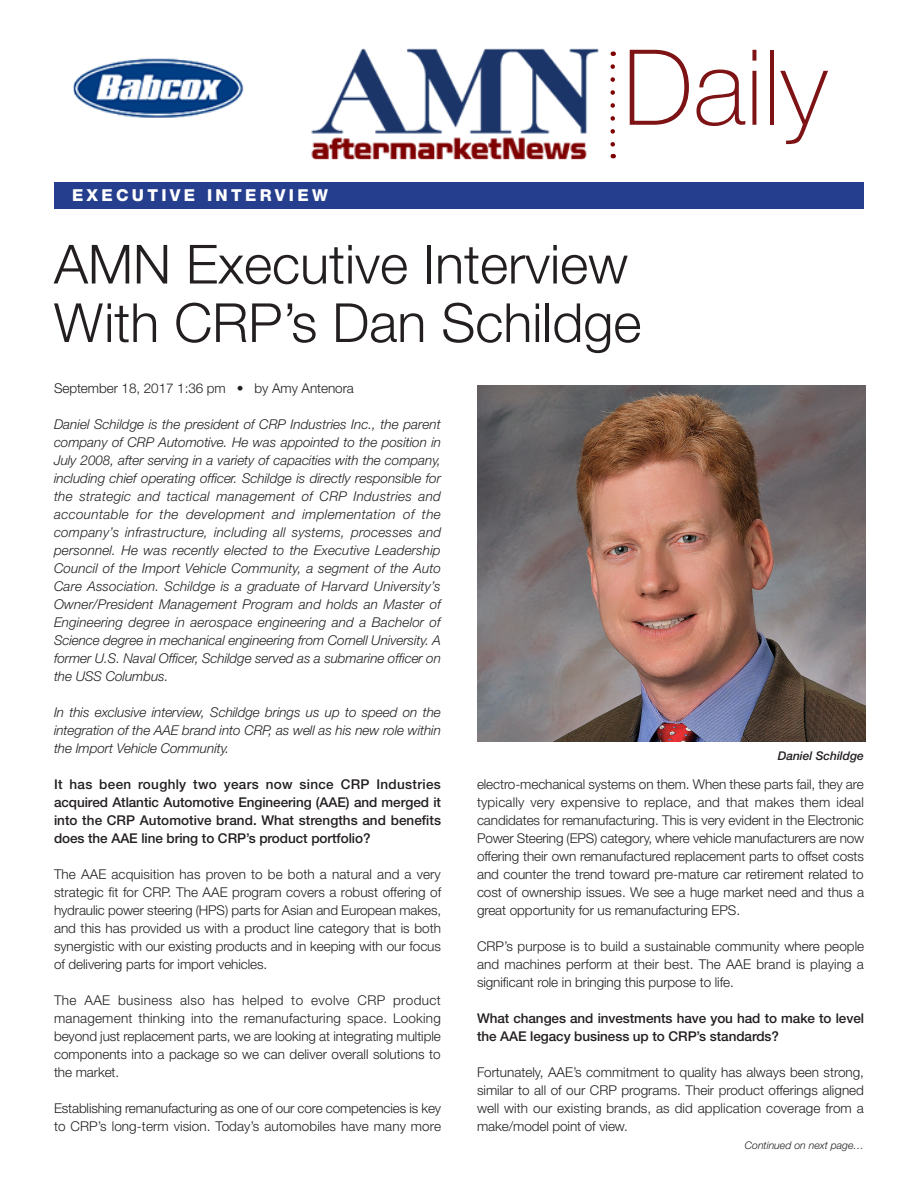
<style>
.page{position:relative;width:918px;height:1188px;background:#fff}
.page>*{position:absolute;margin:0;border:0;box-sizing:border-box;transform-origin:0 0}
.t1{font:100 105px "Helvetica Neue LT Std";color:#7e1315}
.t2{font:300 54px/58.5px "Helvetica Neue LT Std";color:#231f20}
.t3{font:800 16.5px "Helvetica Neue LT Std";letter-spacing:.2em;color:#fff}
.text{font:300 13.5px/18px "Helvetica Neue LT Std";letter-spacing:-.005em;color:#231f20;text-align:justify}
.italic_intro{font:italic 300 13.5px/18px "Helvetica Neue LT Std";letter-spacing:-.005em;color:#231f20;text-align:justify}
.questions{font:500 13.5px/18px "Helvetica Neue LT Std";letter-spacing:-.005em;color:#231f20;text-align:justify}
.t4{font:italic 500 12px "Helvetica Neue LT Std";color:#231f20}
.t5{font:italic 300 10.5px "Helvetica Neue LT Std";color:#231f20}
</style>
<div class="page">
<div style="left:54px;top:182px;width:810px;height:27px;background:#253f8e"></div>
<img style="left:477px;top:385px;width:389px;height:357px">
<img style="left:73px;top:58px;width:171px;height:60px">
<img style="left:311px;top:48px;width:300px;height:112px">
<svg style="left:610px;top:67px;width:5px;height:91px"></svg>
<p class="t3" style="left:72px;top:185px;width:257px">EXECUTIVE INTERVIEW</p>
<p class="t1" style="left:623px;top:27px;width:206px">Daily</p>
<p class="t2" style="left:54px;top:234px;width:589px">AMN Executive Interview<br>With CRP’s Dan Schildge</p>
<p class="text" style="left:54px;top:379px;width:301px">September 18, 2017 1:36 pm • by Amy Antenora</p>
<p class="italic_intro" style="left:54px;top:415px;width:389px">Daniel Schildge is the president of CRP Industries Inc., the parent company of CRP Automotive. He was appointed to the position in July 2008, after serving in a variety of capacities with the company, including chief operating officer. Schildge is directly responsible for the strategic and tactical management of CRP Industries and accountable for the development and implementation of the company’s infrastructure, including all systems, processes and personnel. He was recently elected to the Executive Leadership Council of the Import Vehicle Community, a segment of the Auto Care Association. Schildge is a graduate of Harvard University’s Owner/President Management Program and holds an Master of Engineering degree in aerospace engineering and a Bachelor of Science degree in mechanical engineering from Cornell University. A former U.S. Naval Officer, Schildge served as a submarine officer on the USS Columbus.</p>
<p class="italic_intro" style="left:54px;top:703px;width:388px">In this exclusive interview, Schildge brings us up to speed on the integration of the AAE brand into CRP, as well as his new role within the Import Vehicle Community.</p>
<p class="questions" style="left:54px;top:775px;width:389px">It has been roughly two years now since CRP Industries acquired Atlantic Automotive Engineering (AAE) and merged it into the CRP Automotive brand. What strengths and benefits does the AAE line bring to CRP’s product portfolio?</p>
<p class="text" style="left:54px;top:865px;width:389px">The AAE acquisition has proven to be both a natural and a very strategic fit for CRP. The AAE program covers a robust offering of hydraulic power steering (HPS) parts for Asian and European makes, and this has provided us with a product line category that is both synergistic with our existing products and in keeping with our focus of delivering parts for import vehicles.</p>
<p class="text" style="left:54px;top:991px;width:388px">The AAE business also has helped to evolve CRP product management thinking into the remanufacturing space. Looking beyond just replacement parts, we are looking at integrating multiple components into a package so we can deliver overall solutions to the market.</p>
<p class="text" style="left:54px;top:1099px;width:389px">Establishing remanufacturing as one of our core competencies is key to CRP’s long-term vision. Today’s automobiles have many more</p>
<p class="t4" style="left:778px;top:748px;width:88px">Daniel Schildge</p>
<p class="text" style="left:477px;top:775px;width:389px">electro-mechanical systems on them. When these parts fail, they are typically very expensive to replace, and that makes them ideal candidates for remanufacturing. This is very evident in the Electronic Power Steering (EPS) category, where vehicle manufacturers are now offering their own remanufactured replacement parts to offset costs and counter the trend toward pre-mature car retirement related to cost of ownership issues. We see a huge market need and thus a great opportunity for us remanufacturing EPS.</p>
<p class="text" style="left:477px;top:937px;width:389px">CRP’s purpose is to build a sustainable community where people and machines perform at their best. The AAE brand is playing a significant role in bringing this purpose to life.</p>
<p class="questions" style="left:477px;top:1009px;width:389px">What changes and investments have you had to make to level the AAE legacy business up to CRP’s standards?</p>
<p class="text" style="left:477px;top:1063px;width:389px">Fortunately, AAE’s commitment to quality has always been strong, similar to all of our CRP programs. Their product offerings aligned well with our existing brands, as did application coverage from a make/model point of view.</p>
<p class="t5" style="left:745px;top:1139px;width:121px">Continued on next page…</p>
</div>
